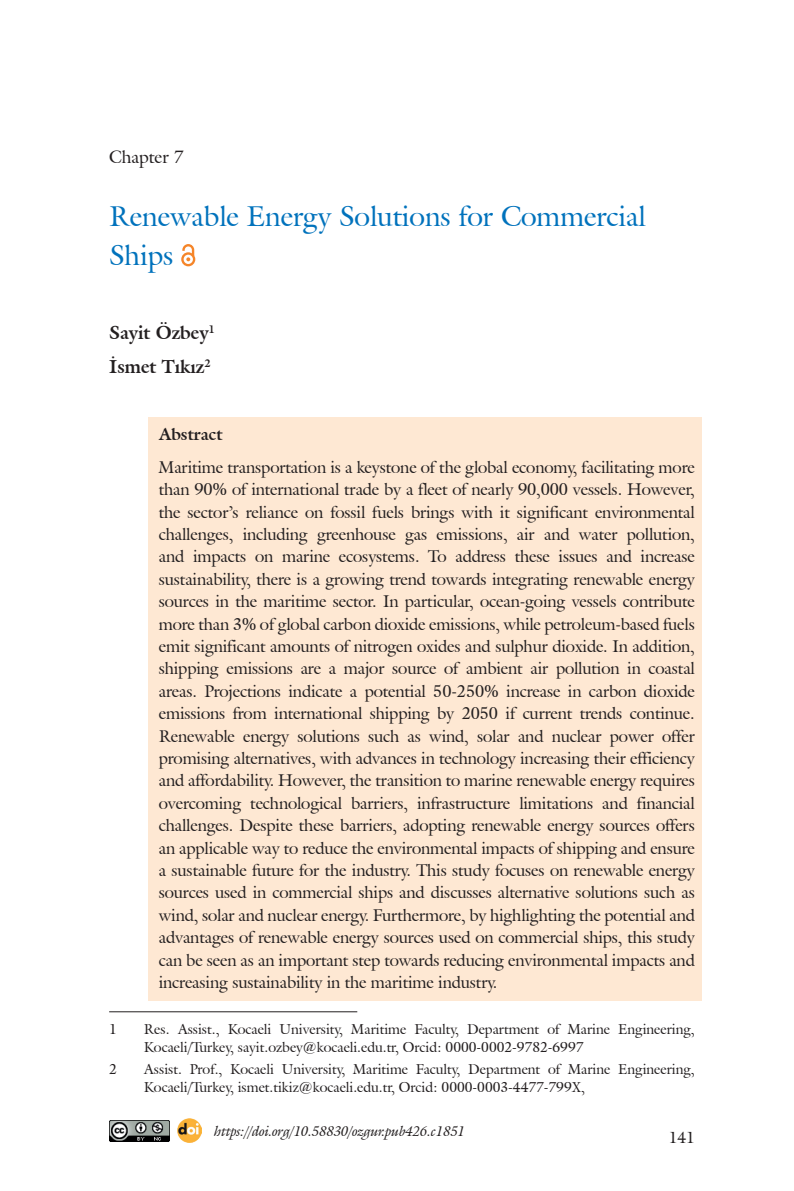
<style>
.page{position:relative;width:794px;height:1191px;background:#fff}
.page>*{position:absolute;margin:0;border:0;box-sizing:border-box;transform-origin:0 0}
.t1{font:28px/38.5px "Galliard IT Cby BT";color:#0072bc}
.t2{font:700 18.38px/34.5px "Galliard IT Cby BT";color:#231f20}
.t3{font:17.5px "Galliard IT Cby BT";color:#231f20}
.t4{font:16.62px/22.4px "Galliard IT Cby BT";letter-spacing:-.005em;color:#231f20;text-align:justify}
.t5{font:700 16.62px "Galliard IT Cby BT";color:#231f20}
.t6{font:15.75px "Galliard IT Cby BT";color:#231f20}
.t7{font:14px/17.5px "Galliard IT Cby BT";color:#231f20}
.t8{font:italic 14px "Galliard IT Cby BT";color:#231f20}
</style>
<div class="page">
<div style="left:148px;top:417px;width:554px;height:583px;background:#fee8d3"></div>
<svg style="left:181px;top:244px;width:14px;height:22px"></svg>
<hr style="left:109px;top:1011px;width:248px;height:1px;background:#231f20">
<img style="left:109px;top:1120px;width:60px;height:21px">
<img style="left:177px;top:1118px;width:24px;height:24px">
<p class="t3" style="left:109px;top:145px;width:76px">Chapter 7</p>
<h1 class="t1" style="left:109px;top:197px;width:538px">Renewable Energy Solutions for Commercial<br>Ships</h1>
<p class="t2" style="left:109px;top:315px;width:107px">Sayit Özbey<sup>1<br></sup>İsmet Tıkız<sup>2</sup></p>
<p class="t5" style="left:159px;top:424px;width:65px">Abstract</p>
<p class="t4" style="left:159px;top:455px;width:537px">Maritime transportation is a keystone of the global economy, facilitating more than 90% of international trade by a fleet of nearly 90,000 vessels. However, the sector’s reliance on fossil fuels brings with it significant environmental challenges, including greenhouse gas emissions, air and water pollution, and impacts on marine ecosystems. To address these issues and increase sustainability, there is a growing trend towards integrating renewable energy sources in the maritime sector. In particular, ocean-going vessels contribute more than 3% of global carbon dioxide emissions, while petroleum-based fuels emit significant amounts of nitrogen oxides and sulphur dioxide. In addition, shipping emissions are a major source of ambient air pollution in coastal areas. Projections indicate a potential 50-250% increase in carbon dioxide emissions from international shipping by 2050 if current trends continue.<br>Renewable energy solutions such as wind, solar and nuclear power offer promising alternatives, with advances in technology increasing their efficiency and affordability. However, the transition to marine renewable energy requires overcoming technological barriers, infrastructure limitations and financial challenges. Despite these barriers, adopting renewable energy sources offers an applicable way to reduce the environmental impacts of shipping and ensure a sustainable future for the industry. This study focuses on renewable energy sources used in commercial ships and discusses alternative solutions such as wind, solar and nuclear energy. Furthermore, by highlighting the potential and advantages of renewable energy sources used on commercial ships, this study can be seen as an important step towards reducing environmental impacts and increasing sustainability in the maritime industry.</p>
<p class="t7" style="left:109px;top:1020px;width:9px">1</p>
<p class="t7" style="left:144px;top:1020px;width:552px">Res. Assist., Kocaeli University, Maritime Faculty, Department of Marine Engineering,<br>Kocaeli/Turkey, sayit.ozbey@kocaeli.edu.tr, Orcid: 0000-0002-9782-6997</p>
<p class="t7" style="left:109px;top:1060px;width:9px">2</p>
<p class="t7" style="left:144px;top:1060px;width:552px">Assist. Prof., Kocaeli University, Maritime Faculty, Department of Marine Engineering,<br>Kocaeli/Turkey, ismet.tikiz@kocaeli.edu.tr, Orcid: 0000-0003-4477-799X,</p>
<p class="t8" style="left:214px;top:1121px;width:252px">https://doi.org/10.58830/ozgur.pub426.c1851</p>
<p class="t6" style="left:668px;top:1127px;width:28px">141</p>
</div>
